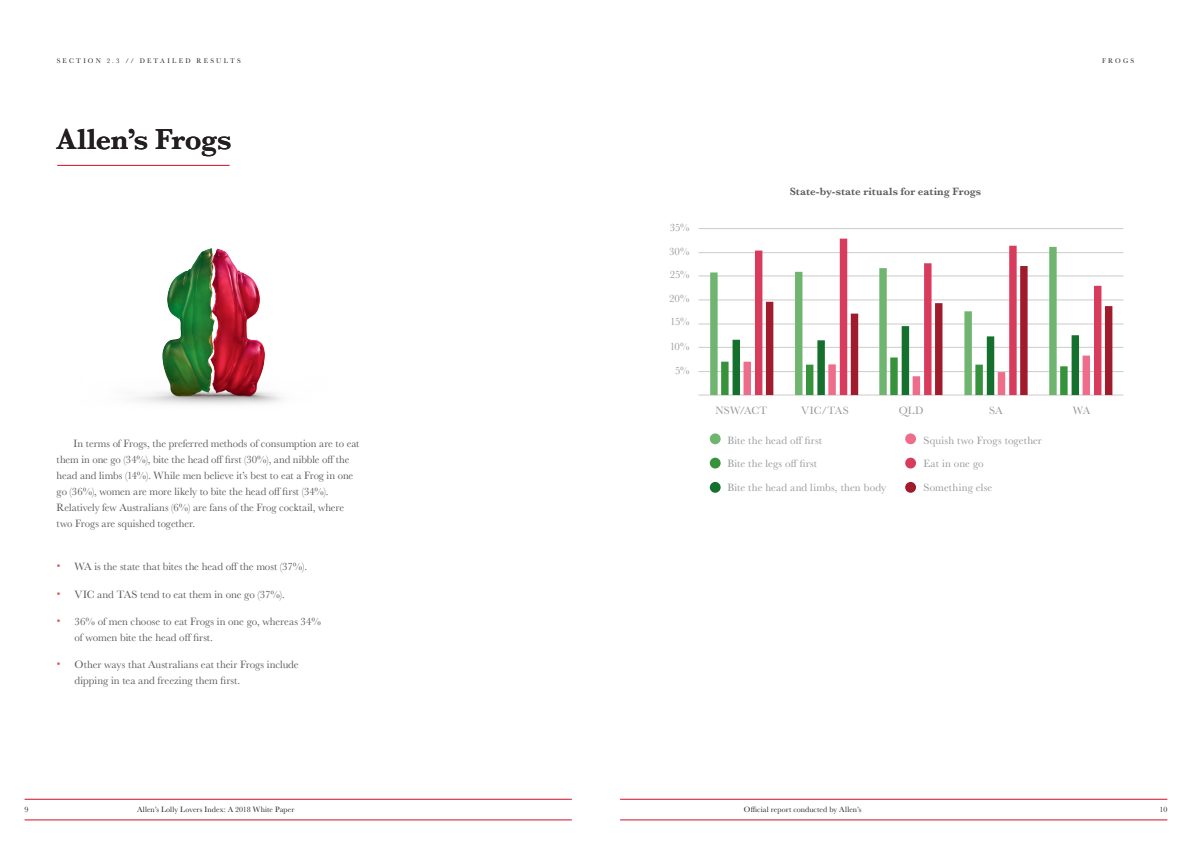
<style>
.page{position:relative;width:1191px;height:842px;background:#fff}
.page>*{position:absolute;margin:0;border:0;box-sizing:border-box;transform-origin:0 0}
.t1{font:600 30px "Baskerville";letter-spacing:-.005em;color:#231f20}
.t2{font:11px/16px "Baskerville";letter-spacing:-.005em;color:#57585a}
.t3{font:11px/23.6px "Baskerville";letter-spacing:.01em;color:#939598}
.t4{font:600 11px "Baskerville";letter-spacing:.005em;color:#57585a}
.t5{font:8px "Baskerville";letter-spacing:.015em;color:#231f20}
.t6{font:7px "Baskerville";letter-spacing:.325em;color:#231f20}
.s1{font-family:"Helvetica Neue";font-size:12px;color:#e45551}
</style>
<div class="page">
<hr style="left:57px;top:165px;width:173px;height:1px;background:#d30d2b">
<img style="left:136px;top:248px;width:146px;height:157px">
<hr style="left:698px;top:228px;width:425px;height:1px;background:#cbcbcb">
<hr style="left:698px;top:252px;width:425px;height:1px;background:#cbcbcb">
<hr style="left:698px;top:276px;width:425px;height:1px;background:#cbcbcb">
<hr style="left:698px;top:300px;width:425px;height:1px;background:#cbcbcb">
<hr style="left:698px;top:324px;width:425px;height:1px;background:#cbcbcb">
<hr style="left:698px;top:347px;width:425px;height:1px;background:#cbcbcb">
<hr style="left:698px;top:371px;width:425px;height:1px;background:#cbcbcb">
<hr style="left:698px;top:395px;width:425px;height:1px;background:#cbcbcb">
<div style="left:710px;top:272px;width:7px;height:123px;background:#6fb570"></div>
<div style="left:721px;top:362px;width:7px;height:33px;background:#36933b"></div>
<div style="left:732px;top:340px;width:8px;height:55px;background:#156f2d"></div>
<div style="left:743px;top:362px;width:8px;height:33px;background:#ed6d8b"></div>
<div style="left:755px;top:251px;width:7px;height:144px;background:#d83b5b"></div>
<div style="left:766px;top:302px;width:7px;height:93px;background:#a01b2c"></div>
<div style="left:795px;top:272px;width:7px;height:123px;background:#6fb570"></div>
<div style="left:806px;top:365px;width:7px;height:30px;background:#36933b"></div>
<div style="left:817px;top:340px;width:8px;height:55px;background:#156f2d"></div>
<div style="left:828px;top:364px;width:7px;height:31px;background:#ed6d8b"></div>
<div style="left:840px;top:239px;width:7px;height:156px;background:#d83b5b"></div>
<div style="left:850px;top:314px;width:8px;height:81px;background:#a01b2c"></div>
<div style="left:879px;top:268px;width:7px;height:127px;background:#6fb570"></div>
<div style="left:890px;top:357px;width:7px;height:38px;background:#36933b"></div>
<div style="left:901px;top:326px;width:8px;height:69px;background:#156f2d"></div>
<div style="left:912px;top:376px;width:8px;height:19px;background:#ed6d8b"></div>
<div style="left:924px;top:263px;width:7px;height:132px;background:#d83b5b"></div>
<div style="left:935px;top:303px;width:7px;height:92px;background:#a01b2c"></div>
<div style="left:964px;top:311px;width:8px;height:84px;background:#6fb570"></div>
<div style="left:975px;top:365px;width:7px;height:30px;background:#36933b"></div>
<div style="left:986px;top:336px;width:8px;height:59px;background:#156f2d"></div>
<div style="left:997px;top:372px;width:8px;height:23px;background:#ed6d8b"></div>
<div style="left:1009px;top:246px;width:7px;height:149px;background:#d83b5b"></div>
<div style="left:1020px;top:266px;width:7px;height:129px;background:#a01b2c"></div>
<div style="left:1049px;top:247px;width:7px;height:148px;background:#6fb570"></div>
<div style="left:1060px;top:366px;width:7px;height:29px;background:#36933b"></div>
<div style="left:1071px;top:335px;width:8px;height:60px;background:#156f2d"></div>
<div style="left:1082px;top:356px;width:8px;height:39px;background:#ed6d8b"></div>
<div style="left:1094px;top:286px;width:7px;height:109px;background:#d83b5b"></div>
<div style="left:1105px;top:306px;width:7px;height:89px;background:#a01b2c"></div>
<div style="left:710px;top:433px;width:10px;height:11px;background:#6fb570;border-radius:50%"></div>
<div style="left:710px;top:458px;width:10px;height:10px;background:#36933b;border-radius:50%"></div>
<div style="left:710px;top:482px;width:10px;height:11px;background:#156f2d;border-radius:50%"></div>
<div style="left:905px;top:433px;width:11px;height:11px;background:#ed6d8b;border-radius:50%"></div>
<div style="left:905px;top:458px;width:11px;height:10px;background:#d83b5b;border-radius:50%"></div>
<div style="left:905px;top:482px;width:11px;height:11px;background:#a01b2c;border-radius:50%"></div>
<hr style="left:620px;top:799px;width:547px;height:1px;background:#d30d2b">
<hr style="left:620px;top:820px;width:547px;height:1px;background:#d30d2b">
<hr style="left:25px;top:799px;width:547px;height:1px;background:#d30d2b">
<hr style="left:25px;top:820px;width:547px;height:1px;background:#d30d2b">
<p class="t6" style="left:57px;top:56px;width:186px">SECTION 2.3 // DETAILED RESULTS</p>
<p class="t6" style="left:1102px;top:56px;width:34px">FROGS</p>
<h1 class="t1" style="left:56px;top:118px;width:177px">Allen’s Frogs</h1>
<p class="t2" style="left:57px;top:436px;width:304px;text-indent:17px">In terms of Frogs, the preferred methods of consumption are to eat them in one go (34%), bite the head off first (30%), and nibble off the head and limbs (14%). While men believe it’s best to eat a Frog in one go (36%), women are more likely to bite the head off first (34%).<br>Relatively few Australians (6%) are fans of the Frog cocktail, where two Frogs are squished together.</p>
<p class="t2" style="left:57px;top:559px;width:252px"><span class="s1">•</span> WA is the state that bites the head off the most (37%).</p>
<p class="t2" style="left:57px;top:586px;width:230px"><span class="s1">•</span> VIC and TAS tend to eat them in one go (37%).</p>
<p class="t2" style="left:75px;top:614px;width:248px;text-indent:-18px"><span class="s1">•</span> 36% of men choose to eat Frogs in one go, whereas 34% of women bite the head off first.</p>
<p class="t2" style="left:75px;top:657px;width:225px;text-indent:-18px"><span class="s1">•</span> Other ways that Australians eat their Frogs include dipping in tea and freezing them first.</p>
<p class="t3" style="left:670px;top:216px;width:21px">35%</p>
<p class="t3" style="left:669px;top:240px;width:22px">30%</p>
<p class="t3" style="left:670px;top:263px;width:21px">25%</p>
<p class="t3" style="left:669px;top:287px;width:22px">20%</p>
<p class="t3" style="left:670px;top:310px;width:21px">15%</p>
<p class="t3" style="left:670px;top:335px;width:21px">10%</p>
<p class="t3" style="left:675px;top:359px;width:16px">5%</p>
<p class="t4" style="left:789px;top:184px;width:193px">State-by-state rituals for eating Frogs</p>
<p class="t3" style="left:715px;top:399px;width:53px">NSW/ACT</p>
<p class="t3" style="left:801px;top:399px;width:49px">VIC/TAS</p>
<p class="t3" style="left:899px;top:399px;width:26px">QLD</p>
<p class="t3" style="left:989px;top:399px;width:15px">SA</p>
<p class="t3" style="left:1073px;top:399px;width:19px">WA</p>
<p class="t3" style="left:727px;top:428px;width:96px">Bite the head off first</p>
<p class="t3" style="left:727px;top:452px;width:160px">Bite the legs off first<br>Bite the head and limbs, then body</p>
<p class="t3" style="left:923px;top:428px;width:120px">Squish two Frogs together<br>Eat in one go<br>Something else</p>
<p class="t5" style="left:25px;top:804px;width:5px">9</p>
<p class="t5" style="left:137px;top:804px;width:159px">Allen’s Lolly Lovers Index: A 2018 White Paper</p>
<p class="t5" style="left:744px;top:804px;width:119px">Official report conducted by Allen’s</p>
<p class="t5" style="left:1159px;top:804px;width:9px">10</p>
</div>
